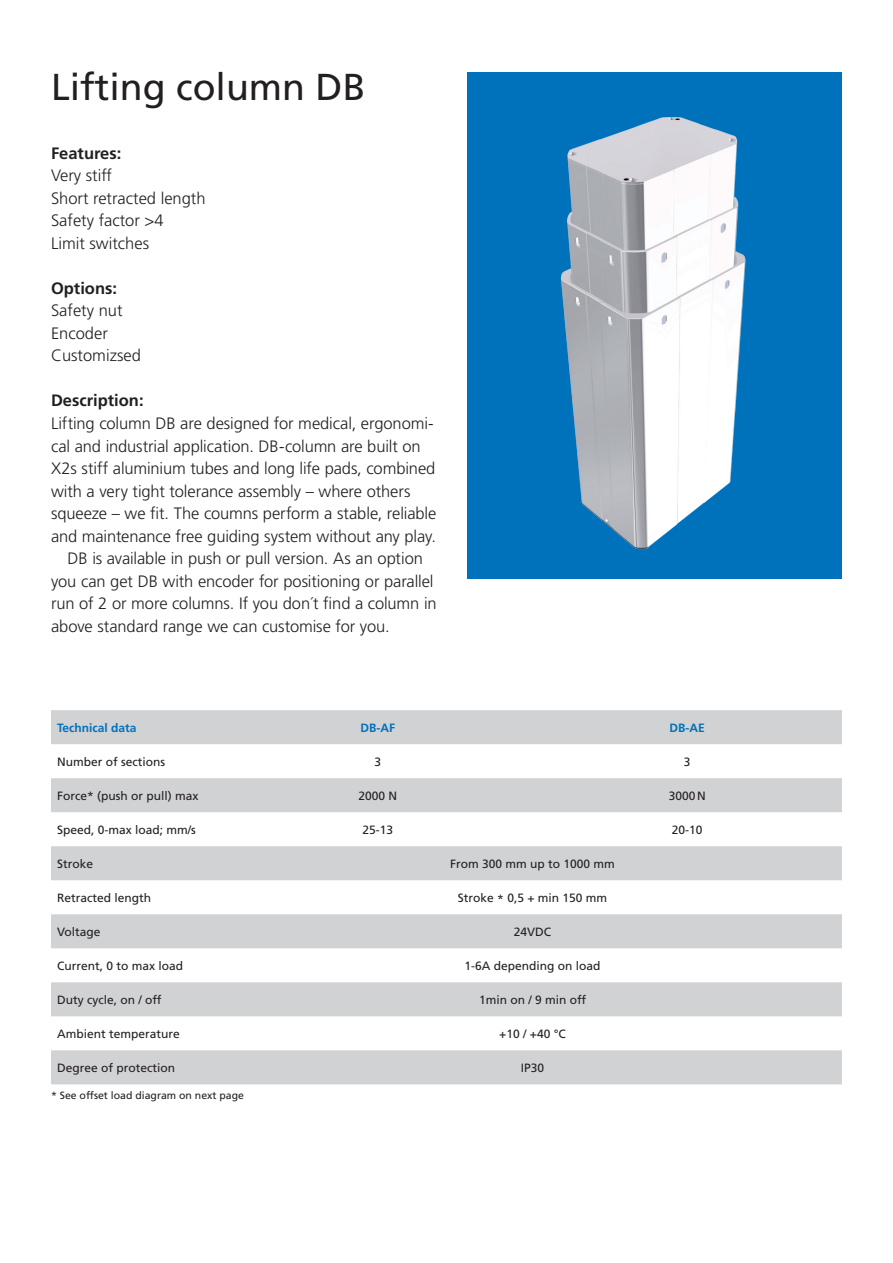
<style>
.page{position:relative;width:893px;height:1263px;background:#fff}
.page>*{position:absolute;margin:0;border:0;box-sizing:border-box;transform-origin:0 0}
.t1{font:37.5px "Frutiger LT Std";color:#231f20}
.t2{font:300 16.5px/22.5px "Frutiger LT Std";letter-spacing:-.005em;color:#231f20}
.t3{font:700 16.5px "Frutiger LT Std";color:#231f20}
.t4{font:12px "Frutiger LT Std";color:#231f20}
.t5{font:700 12px "Frutiger LT Std";color:#0072bc}
.t6{font:10.5px "Frutiger LT Std";color:#231f20}
</style>
<div class="page">
<div style="left:468px;top:72px;width:374px;height:506px;background:#0072bc"></div>
<img style="left:560px;top:117px;width:186px;height:433px">
<svg style="left:51px;top:710px;width:791px;height:374px;fill:#d1d2d4"></svg>
<h1 class="t1" style="left:51px;top:65px;width:316px">Lifting column DB</h1>
<p class="t3" style="left:51px;top:143px;width:72px">Features:</p>
<p class="t2" style="left:51px;top:165px;width:156px">Very stiff<br>Short retracted length<br>Safety factor &gt;4<br>Limit switches</p>
<p class="t3" style="left:51px;top:279px;width:67px">Options:</p>
<p class="t2" style="left:51px;top:300px;width:91px">Safety nut<br>Encoder<br>Customizsed</p>
<p class="t3" style="left:51px;top:391px;width:94px">Description:</p>
<p class="t2" style="left:51px;top:412px;width:384px">Lifting column DB are designed for medical, ergonomi-</p>
<p class="t2" style="left:51px;top:435px;width:371px">cal and industrial application. DB-column are built on</p>
<p class="t2" style="left:51px;top:457px;width:386px">X2s stiff aluminium tubes and long life pads, combined</p>
<p class="t2" style="left:51px;top:480px;width:361px">with a very tight tolerance assembly – where others</p>
<p class="t2" style="left:51px;top:502px;width:387px">squeeze – we fit. The coumns perform a stable, reliable</p>
<p class="t2" style="left:51px;top:525px;width:387px">and maintenance free guiding system without any play.</p>
<p class="t2" style="left:68px;top:547px;width:357px">DB is available in push or pull version. As an option</p>
<p class="t2" style="left:51px;top:570px;width:384px">you can get DB with encoder for positioning or parallel</p>
<p class="t2" style="left:51px;top:592px;width:387px">run of 2 or more columns. If you don´t find a column in</p>
<p class="t2" style="left:51px;top:615px;width:340px">above standard range we can customise for you.</p>
<p class="t5" style="left:57px;top:720px;width:81px">Technical data</p>
<p class="t5" style="left:361px;top:720px;width:36px">DB-AF</p>
<p class="t5" style="left:670px;top:720px;width:37px">DB-AE</p>
<p class="t4" style="left:57px;top:754px;width:110px">Number of sections</p>
<p class="t4" style="left:375px;top:754px;width:8px">3</p>
<p class="t4" style="left:684px;top:754px;width:8px">3</p>
<p class="t4" style="left:57px;top:788px;width:143px">Force* (push or pull) max</p>
<p class="t4" style="left:359px;top:788px;width:40px">2000 N</p>
<p class="t4" style="left:669px;top:788px;width:38px">3000N</p>
<p class="t4" style="left:57px;top:822px;width:140px">Speed, 0-max load; mm/s</p>
<p class="t4" style="left:363px;top:822px;width:32px">25-13</p>
<p class="t4" style="left:672px;top:822px;width:32px">20-10</p>
<p class="t4" style="left:57px;top:856px;width:38px">Stroke</p>
<p class="t4" style="left:450px;top:856px;width:166px">From 300 mm up to 1000 mm</p>
<p class="t4" style="left:57px;top:890px;width:96px">Retracted length</p>
<p class="t4" style="left:458px;top:890px;width:151px">Stroke * 0,5 + min 150 mm</p>
<p class="t4" style="left:57px;top:924px;width:45px">Voltage</p>
<p class="t4" style="left:514px;top:924px;width:39px">24VDC</p>
<p class="t4" style="left:57px;top:959px;width:128px">Current, 0 to max load</p>
<p class="t4" style="left:465px;top:959px;width:138px">1-6A depending on load</p>
<p class="t4" style="left:57px;top:993px;width:106px">Duty cycle, on / off</p>
<p class="t4" style="left:479px;top:993px;width:109px">1min on / 9 min off</p>
<p class="t4" style="left:57px;top:1027px;width:124px">Ambient temperature</p>
<p class="t4" style="left:499px;top:1027px;width:68px">+10 / +40 °C</p>
<p class="t4" style="left:57px;top:1061px;width:120px">Degree of protection</p>
<p class="t4" style="left:521px;top:1061px;width:25px">IP30</p>
<p class="t6" style="left:51px;top:1089px;width:194px">* See offset load diagram on next page</p>
</div>
